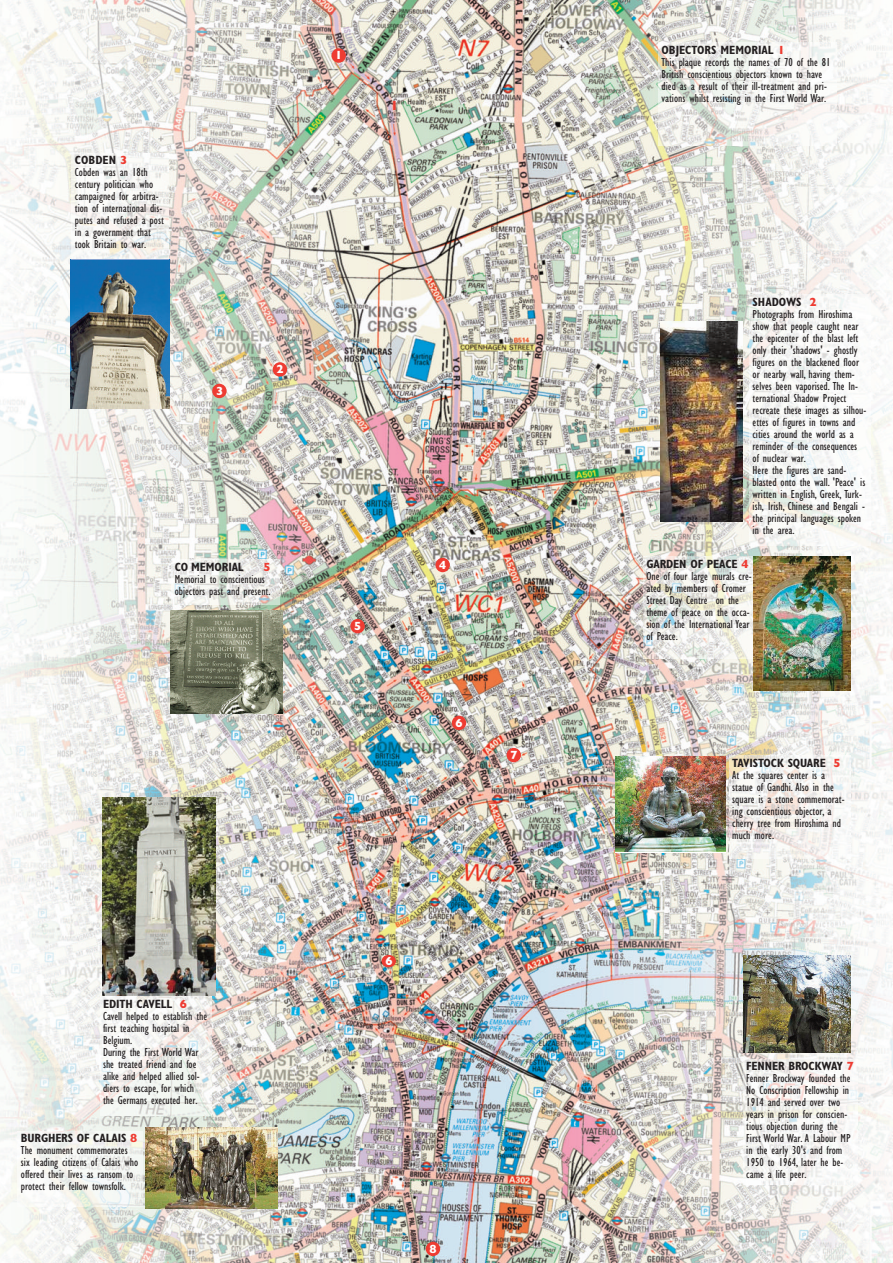
<style>
.page{position:relative;width:893px;height:1263px;background:#fff}
.page>*{position:absolute;margin:0;border:0;box-sizing:border-box;transform-origin:0 0}
.t1{font:13.5px "Gill Sans Bold TT";color:#ee3c32}
.t2{font:condensed 12px/12px "Gill Sans";color:#231f20}
.t3{font:700 condensed 12px "Gill Sans";letter-spacing:-.01em;color:#231f20}
.t4{font:12px "Gill Sans Bold TT";color:#fff}
.t5{font:12px "Gill Sans Bold TT";color:#ee3c32}
.s1{font-weight:700}
.s2{font-family:"Gill Sans Bold TT";font-stretch:normal;color:#ee3c32}
</style>
<div class="page">
<img style="left:0;top:0;width:893px;height:1263px">
<img style="left:743px;top:955px;width:107px;height:97px">
<img style="left:615px;top:757px;width:110px;height:95px">
<img style="left:70px;top:259px;width:100px;height:149px">
<img style="left:103px;top:797px;width:113px;height:198px">
<img style="left:170px;top:611px;width:112px;height:102px">
<img style="left:661px;top:322px;width:82px;height:200px">
<img style="left:658px;top:43px;width:179px;height:103px">
<img style="left:72px;top:153px;width:97px;height:107px">
<img style="left:643px;top:557px;width:110px;height:101px">
<img style="left:729px;top:756px;width:121px;height:102px">
<img style="left:18px;top:1131px;width:125px;height:76px">
<img style="left:743px;top:1059px;width:114px;height:125px">
<img style="left:100px;top:997px;width:112px;height:119px">
<img style="left:750px;top:295px;width:120px;height:250px">
<img style="left:753px;top:557px;width:97px;height:134px">
<div style="left:332px;top:48px;width:14px;height:15px;background:#ee3c32;border-radius:50%"></div>
<div style="left:273px;top:362px;width:14px;height:15px;background:#ee3c32;border-radius:50%"></div>
<div style="left:212px;top:384px;width:15px;height:14px;background:#ee3c32;border-radius:50%"></div>
<div style="left:435px;top:558px;width:15px;height:14px;background:#ee3c32;border-radius:50%"></div>
<div style="left:350px;top:619px;width:15px;height:14px;background:#ee3c32;border-radius:50%"></div>
<div style="left:382px;top:955px;width:14px;height:12px;background:#ee3c32;border-radius:50%"></div>
<div style="left:426px;top:1242px;width:14px;height:14px;background:#ee3c32;border-radius:50%"></div>
<div style="left:452px;top:716px;width:14px;height:14px;background:#ee3c32;border-radius:50%"></div>
<div style="left:507px;top:748px;width:14px;height:14px;background:#ee3c32;border-radius:50%"></div>
<img style="left:145px;top:1127px;width:133px;height:82px">
<img style="left:172px;top:560px;width:107px;height:45px">
<p class="t2" style="left:75px;top:155px;width:90px"><span class="s1">COBDEN</span> <span class="s2">3<br></span>Cobden was an 18th century politician who campaigned for arbitra&shy;tion of international dis&shy;putes and refused a post in a government that took Britain to war.</p>
<p class="t4" style="left:216px;top:383px;width:9px">3</p>
<p class="t4" style="left:335px;top:48px;width:9px">1</p>
<p class="t1" style="left:390px;top:98px;width:10px">1</p>
<p class="t4" style="left:276px;top:362px;width:9px">2</p>
<p class="t3" style="left:175px;top:562px;width:70px">CO MEMORIAL</p>
<p class="t5" style="left:263px;top:560px;width:9px">5</p>
<p class="t2" style="left:175px;top:574px;width:97px">Memorial to conscientious objectors past and present.</p>
<p class="t4" style="left:354px;top:619px;width:9px">5</p>
<p class="t4" style="left:439px;top:557px;width:9px">4</p>
<p class="t4" style="left:456px;top:715px;width:9px">6</p>
<p class="t4" style="left:510px;top:748px;width:9px">7</p>
<p class="t2" style="left:103px;top:999px;width:106px"><span class="s1">EDITH CAVELL</span> <span class="s2">6<br></span>Cavell helped to establish the first teaching hospital in<br>Belgium.<br>During the First World War she treated friend and foe alike and helped allied sol&shy;diers to escape, for which the Germans executed her.</p>
<p class="t2" style="left:21px;top:1133px;width:119px"><span class="s1">BURGHERS OF CALAIS</span> <span class="s2">8<br></span>The monument commemorates six leading citizens of Calais who offered their lives as ransom to protect their fellow townsfolk.</p>
<p class="t4" style="left:385px;top:954px;width:9px">6</p>
<p class="t4" style="left:430px;top:1241px;width:9px">8</p>
<p class="t2" style="left:662px;top:45px;width:171px"><span class="s1">OBJECTORS MEMORIAL</span> <span class="s2">1<br></span>This plaque records the names of 70 of the 81<br>British conscientious objectors known to have died as a result of their ill-treatment and pri&shy;vations whilst resisting in the First World War.</p>
<p class="t2" style="left:753px;top:297px;width:115px"><span class="s1">SHADOWS</span> <span class="s2">2<br></span>Photographs from Hiroshima show that people caught near the epicenter of the blast left only their 'shadows' - ghostly figures on the blackened floor or nearby wall, having them&shy;selves been vaporised. The In&shy;ternational Shadow Project recreate these images as silhou&shy;ettes of figures in towns and cities around the world as a reminder of the consequences of nuclear war.<br>Here the figures are sand&shy;blasted onto the wall. 'Peace' is written in English, Greek, Turk&shy;ish, Irish, Chinese and Bengali - the principal languages spoken in the area.</p>
<p class="t2" style="left:646px;top:559px;width:107px"><span class="s1">GARDEN OF PEACE</span> <span class="s2">4<br></span>One of four large murals cre&shy;ated by members of Cromer<br>Street Day Centre on the theme of peace on the occa&shy;sion of the International Year of Peace.</p>
<p class="t2" style="left:732px;top:758px;width:114px"><span class="s1">TAVISTOCK SQUARE</span> <span class="s2">5<br></span>At the squares center is a statue of Gandhi. Also in the square is a stone commemorat&shy;ing conscientious objector, a cherry tree from Hiroshima nd much more.</p>
<p class="t2" style="left:746px;top:1061px;width:109px"><span class="s1">FENNER BROCKWAY</span> <span class="s2">7<br></span>Fenner Brockway founded the<br>No Conscription Fellowship in<br>1914 and served over two years in prison for conscien&shy;tious objection during the<br>First World War. A Labour MP in the early 30's and from<br>1950 to 1964, later he be&shy;came a life peer.</p>
</div>
